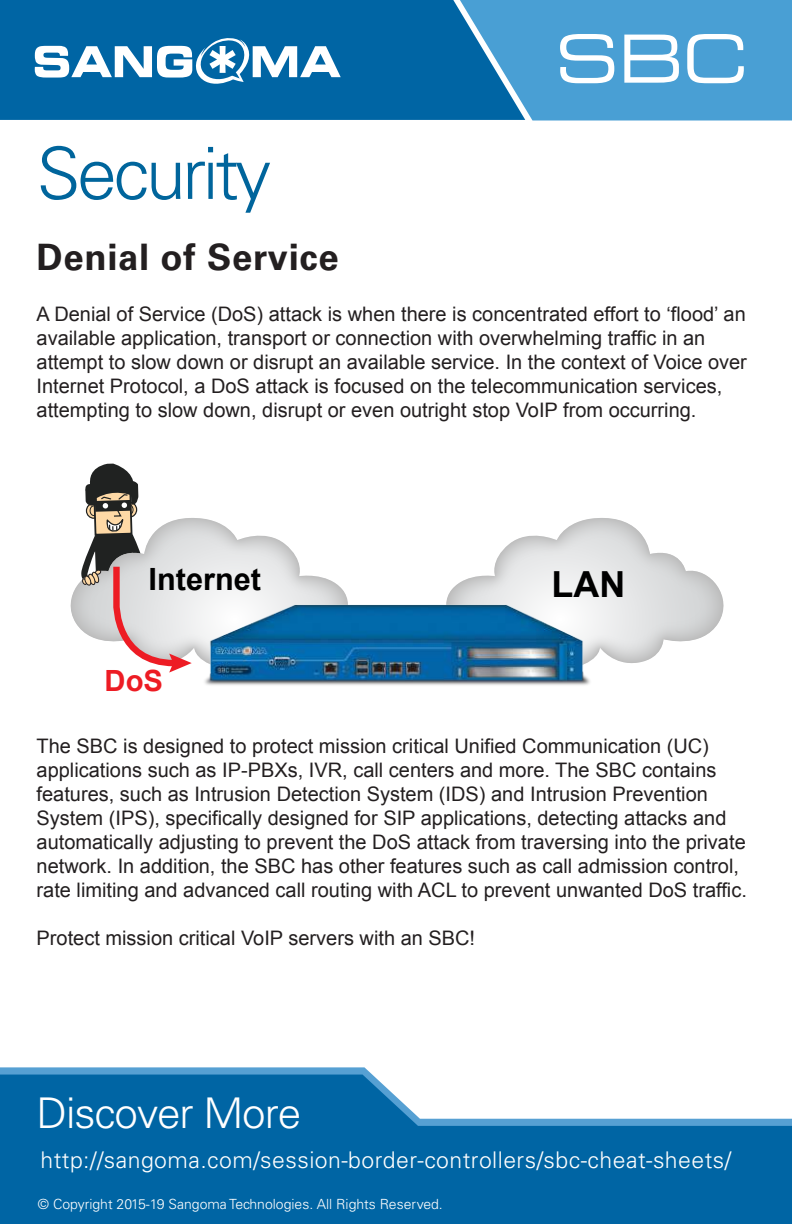
<style>
.page{position:relative;width:792px;height:1224px;background:#fff}
.page>*{position:absolute;margin:0;border:0;box-sizing:border-box;transform-origin:0 0}
.t1{font:300 72px "Univers LT Std";letter-spacing:-.05em;color:#00659c}
.t2{font:expanded 66.2px "Square 721 BT";color:#fff}
.t3{font:300 42.4px "Univers LT Std";letter-spacing:-.025em;color:#fff}
.t4{font:700 36.4px "Univers LT Std";letter-spacing:.02em;color:#231f20}
.t5{font:700 36px "Arial";color:#000}
.t6{font:700 30.6px "Arial";color:#000}
.t7{font:700 29.2px "Arial";color:#ed1c24}
.t8{font:300 23px "Univers LT Std";letter-spacing:.02em;color:#fff}
.t9{font:20px/24px "Arial";color:#231f20}
.t10{font:300 14px "Univers LT Std";color:#fff}
</style>
<div class="page">
<svg style="left:0;top:1067px;width:373px;height:8px;background:#5ba2d3"></svg>
<svg style="left:0;top:1075px;width:792px;height:149px;background:#277db2"></svg>
<div style="left:525px;top:0;width:267px;height:120px;background:#499fd4"></div>
<svg style="left:0;top:0;width:525px;height:120px;background:#096ba8"></svg>
<svg style="left:446px;top:518px;width:277px;height:145px"></svg>
<svg style="left:71px;top:518px;width:277px;height:138px"></svg>
<svg style="left:81px;top:464px;width:111px;height:209px"></svg>
<svg style="left:35px;top:37px;width:306px;height:49px"></svg>
<img style="left:198px;top:601px;width:398px;height:84px">
<h1 class="t1" style="left:37px;top:146px;width:236px">Security</h1>
<h2 class="t2" style="left:555px;top:34px;width:194px">SBC</h2>
<h3 class="t4" style="left:37px;top:236px;width:304px">Denial of Service</h3>
<p class="t9" style="left:37px;top:304px;width:712px">A Denial of Service (DoS) attack is when there is concentrated effort to ‘flood’ an available application, transport or connection with overwhelming traffic in an attempt to slow down or disrupt an available service. In the context of Voice over Internet Protocol, a DoS attack is focused on the telecommunication services, attempting to slow down, disrupt or even outright stop VoIP from occurring.</p>
<h3 class="t6" style="left:149px;top:562px;width:114px">Internet</h3>
<h3 class="t5" style="left:552px;top:564px;width:75px">LAN</h3>
<h3 class="t7" style="left:105px;top:664px;width:60px">DoS</h3>
<p class="t9" style="left:37px;top:736px;width:712px">The SBC is designed to protect mission critical Unified Communication (UC) applications such as IP-PBXs, IVR, call centers and more. The SBC contains features, such as Intrusion Detection System (IDS) and Intrusion Prevention System (IPS), specifically designed for SIP applications, detecting attacks and automatically adjusting to prevent the DoS attack from traversing into the private network. In addition, the SBC has other features such as call admission control, rate limiting and advanced call routing with ACL to prevent unwanted DoS traffic.</p>
<p class="t9" style="left:37px;top:928px;width:440px">Protect mission critical VoIP servers with an SBC!</p>
<h3 class="t3" style="left:37px;top:1097px;width:266px">Discover More</h3>
<p class="t8" style="left:41px;top:1151px;width:692px">http://sangoma.com/session-border-controllers/sbc-cheat-sheets/</p>
<p class="t10" style="left:38px;top:1199px;width:406px">© Copyright 2015-19 Sangoma Technologies. All Rights Reserved.</p>
</div>
